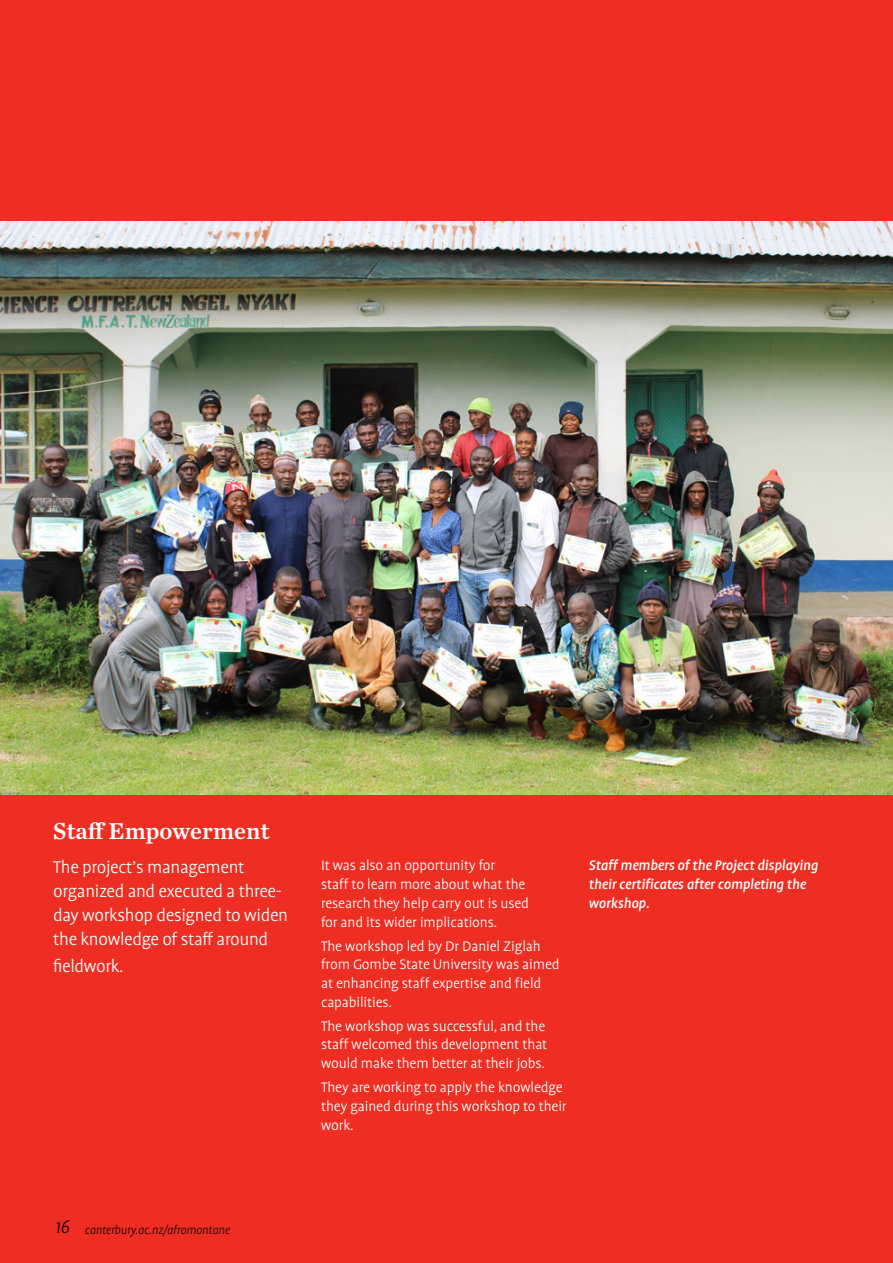
<style>
.page{position:relative;width:893px;height:1263px;background:#ee2e22}
.page>*{position:absolute;margin:0;border:0;box-sizing:border-box;transform-origin:0 0}
.t1{font:24px "Chronicle Text G2 Semi";color:#fff}
.Bodytext_H1_16_18_light_-20{font:300 19.5px/24px "Profile Pro";letter-spacing:-.02em;color:#fff}
.Body{font:300 15.75px/18.8px "Profile Pro";letter-spacing:-.01em;color:#fff}
.Body-2{font:italic 500 15.75px/18.8px "Profile Pro";letter-spacing:-.01em;color:#fff}
.t2{font:italic 300 13.5px "Profile Pro";letter-spacing:-.02em;color:#231f20}
.s1{font-size:21px}
</style>
<div class="page">
<img style="left:0;top:221px;width:893px;height:573px">
<h2 class="t1" style="left:53px;top:812px;width:218px">Staff Empowerment</h2>
<p class="Bodytext_H1_16_18_light_-20" style="left:53px;top:855px;width:236px">The project’s management organized and executed a three&shy;day workshop designed to widen the knowledge of staff around</p>
<p class="Bodytext_H1_16_18_light_-20" style="left:53px;top:954px;width:72px">fieldwork.</p>
<h2 class="Body" style="left:321px;top:857px;width:210px">It was also an opportunity for<br>staff to learn more about what the research they help carry out is used for and its wider implications.</h2>
<p class="Body" style="left:321px;top:937px;width:240px">The workshop led by Dr Daniel Ziglah from Gombe State University was aimed at enhancing staff expertise and field capabilities.</p>
<p class="Body" style="left:321px;top:1017px;width:228px">The workshop was successful, and the staff welcomed this development that would make them better at their jobs.</p>
<p class="Body" style="left:321px;top:1078px;width:247px">They are working to apply the knowledge they gained during this workshop to their work.</p>
<p class="Body-2" style="left:589px;top:857px;width:231px">Staff members of the Project displaying their certificates after completing the workshop.</p>
<p class="t2" style="left:55px;top:1222px;width:176px"><span class="s1">16</span> canterbury.ac.nz/afromontane</p>
</div>
